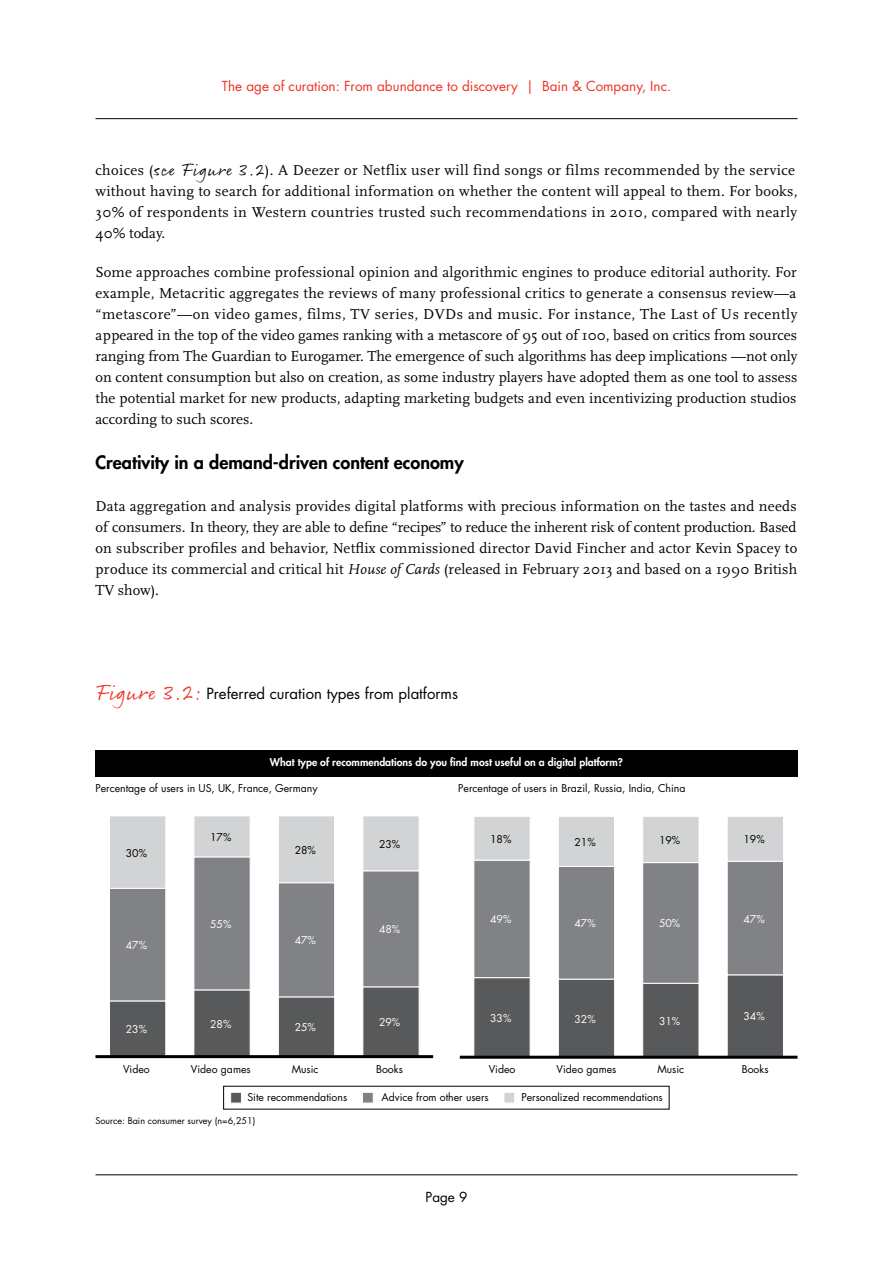
<style>
.page{position:relative;width:893px;height:1263px;background:#fff}
.page>*{position:absolute;margin:0;border:0;box-sizing:border-box;transform-origin:0 0}
.t1{font:800 18px "Futura LT";color:#000}
.t2{font:15px/21px "Scala";letter-spacing:.02em;color:#000;text-align:justify}
.t3{font:15px "Futura LT";color:#000}
.t4{font:13.5px "Futura LT";color:#ee3124}
.t5{font:13.5px "Futura LT";color:#000}
.t6{font:10.5px "Futura";color:#000}
.t7{font:800 10.5px "Futura";color:#fff}
.t8{font:10.5px "Futura";color:#fff}
.t9{font:9px "Futura";color:#000}
.s1{font-family:"Rollerscript Rough";font-size:18px}
.s2{font-style:italic}
.s3{font-family:"Rollerscript Rough";font-size:22.5px;color:#ee3124}
</style>
<div class="page">
<hr style="left:95px;top:118px;width:702px;height:1px;background:#000">
<hr style="left:95px;top:1174px;width:702px;height:1px;background:#000">
<div style="left:95px;top:750px;width:702px;height:26px;background:#000"></div>
<div style="left:230px;top:1092px;width:12px;height:11px;background:#58595b;border:1px solid #fff"></div>
<div style="left:362px;top:1092px;width:11px;height:11px;background:#808285;border:1px solid #fff"></div>
<div style="left:504px;top:1092px;width:11px;height:11px;background:#d1d3d4;border:1px solid #fff"></div>
<div style="left:109px;top:1001px;width:57px;height:56px;background:#58595b;border:1px solid #fff"></div>
<div style="left:109px;top:888px;width:57px;height:113px;background:#808285;border:1px solid #fff"></div>
<div style="left:109px;top:816px;width:57px;height:72px;background:#d1d3d4;border:1px solid #fff"></div>
<div style="left:194px;top:990px;width:56px;height:67px;background:#58595b"></div>
<div style="left:194px;top:857px;width:56px;height:133px;background:#808285;border:1px solid #fff"></div>
<div style="left:194px;top:816px;width:56px;height:41px;background:#d1d3d4;border:1px solid #fff"></div>
<div style="left:278px;top:997px;width:57px;height:60px;background:#58595b;border:1px solid #fff"></div>
<div style="left:278px;top:882px;width:57px;height:115px;background:#808285;border:1px solid #fff"></div>
<div style="left:278px;top:816px;width:57px;height:67px;background:#d1d3d4;border:1px solid #fff"></div>
<div style="left:363px;top:987px;width:56px;height:70px;background:#58595b"></div>
<div style="left:363px;top:871px;width:56px;height:116px;background:#808285"></div>
<div style="left:363px;top:816px;width:56px;height:55px;background:#d1d3d4;border:1px solid #fff"></div>
<hr style="left:95px;top:1055px;width:338px;height:3px;background:#000">
<div style="left:474px;top:977px;width:56px;height:80px;background:#58595b"></div>
<div style="left:474px;top:860px;width:56px;height:118px;background:#808285;border:1px solid #fff"></div>
<div style="left:474px;top:816px;width:56px;height:44px;background:#d1d3d4;border:1px solid #fff"></div>
<div style="left:558px;top:979px;width:57px;height:78px;background:#58595b;border:1px solid #fff"></div>
<div style="left:558px;top:866px;width:57px;height:113px;background:#808285;border:1px solid #fff"></div>
<div style="left:558px;top:816px;width:57px;height:51px;background:#d1d3d4;border:1px solid #fff"></div>
<div style="left:642px;top:983px;width:57px;height:74px;background:#58595b;border:1px solid #fff"></div>
<div style="left:642px;top:862px;width:57px;height:121px;background:#808285;border:1px solid #fff"></div>
<div style="left:642px;top:816px;width:57px;height:47px;background:#d1d3d4;border:1px solid #fff"></div>
<div style="left:727px;top:975px;width:57px;height:82px;background:#58595b;border:1px solid #fff"></div>
<div style="left:727px;top:861px;width:57px;height:114px;background:#808285;border:1px solid #fff"></div>
<div style="left:727px;top:816px;width:57px;height:45px;background:#d1d3d4;border:1px solid #fff"></div>
<hr style="left:460px;top:1056px;width:337px;height:3px;background:#000">
<p class="t4" style="left:222px;top:78px;width:451px">The age of curation: From abundance to discovery | Bain &amp; Company, Inc.</p>
<p class="t2" style="left:95px;top:160px;width:704px;text-align:left">choices (<span class="s1">see Figure 3.2</span>). A Deezer or Netflix user will find songs or films recommended by the service without having to search for additional information on whether the content will appeal to them. For books, 30% of respondents in Western countries trusted such recommendations in 2010, compared with nearly 40% today.</p>
<p class="t2" style="left:95px;top:262px;width:703px">Some approaches combine professional opinion and algorithmic engines to produce editorial authority. For example, Metacritic aggregates the reviews of many professional critics to generate a consensus review—a “metascore”—on video games, films, TV series, DVDs and music. For instance, The Last of Us recently appeared in the top of the video games ranking with a metascore of 95 out of 100, based on critics from sources ranging from The Guardian to Eurogamer. The emergence of such algorithms has deep implications —not only on content consumption but also on creation, as some industry players have adopted them as one tool to assess the potential market for new products, adapting marketing budgets and even incentivizing production studios according to such scores.</p>
<p class="t1" style="left:95px;top:450px;width:370px">Creativity in a demand-driven content economy</p>
<p class="t2" style="left:95px;top:496px;width:703px">Data aggregation and analysis provides digital platforms with precious information on the tastes and needs of consumers. In theory, they are able to define “recipes” to reduce the inherent risk of content production. Based on subscriber profiles and behavior, Netflix commissioned director David Fincher and actor Kevin Spacey to produce its commercial and critical hit <span class="s2">House of Cards</span> (released in February 2013 and based on a 1990 British TV show).</p>
<p class="t3" style="left:95px;top:684px;width:364px"><span class="s3">Figure 3.2:</span> Preferred curation types from platforms</p>
<p class="t7" style="left:270px;top:755px;width:355px">What type of recommendations do you find most useful on a digital platform?</p>
<p class="t6" style="left:95px;top:781px;width:224px">Percentage of users in US, UK, France, Germany</p>
<p class="t6" style="left:458px;top:781px;width:229px">Percentage of users in Brazil, Russia, India, China</p>
<p class="t6" style="left:126px;top:846px;width:23px">30%</p>
<p class="t6" style="left:210px;top:830px;width:23px">17%</p>
<p class="t6" style="left:295px;top:843px;width:23px">28%</p>
<p class="t6" style="left:379px;top:837px;width:23px">23%</p>
<p class="t6" style="left:490px;top:832px;width:23px">18%</p>
<p class="t6" style="left:574px;top:835px;width:23px">21%</p>
<p class="t6" style="left:659px;top:833px;width:23px">19%</p>
<p class="t8" style="left:210px;top:917px;width:23px">55%</p>
<p class="t8" style="left:379px;top:923px;width:23px">48%</p>
<p class="t8" style="left:490px;top:913px;width:23px">49%</p>
<p class="t8" style="left:574px;top:917px;width:23px">47%</p>
<p class="t8" style="left:659px;top:917px;width:23px">50%</p>
<p class="t8" style="left:126px;top:938px;width:23px">47%</p>
<p class="t8" style="left:295px;top:934px;width:23px">47%</p>
<p class="t8" style="left:126px;top:1023px;width:23px">23%</p>
<p class="t8" style="left:210px;top:1017px;width:23px">28%</p>
<p class="t8" style="left:295px;top:1021px;width:23px">25%</p>
<p class="t8" style="left:379px;top:1016px;width:23px">29%</p>
<p class="t8" style="left:490px;top:1011px;width:23px">33%</p>
<p class="t8" style="left:574px;top:1012px;width:23px">32%</p>
<p class="t8" style="left:659px;top:1014px;width:23px">31%</p>
<p class="t6" style="left:743px;top:833px;width:23px">19%</p>
<p class="t8" style="left:743px;top:912px;width:23px">47%</p>
<p class="t8" style="left:743px;top:1010px;width:23px">34%</p>
<p class="t6" style="left:123px;top:1063px;width:28px">Video</p>
<p class="t6" style="left:191px;top:1063px;width:61px">Video games</p>
<p class="t6" style="left:292px;top:1063px;width:28px">Music</p>
<p class="t6" style="left:376px;top:1063px;width:28px">Books</p>
<p class="t6" style="left:489px;top:1063px;width:28px">Video</p>
<p class="t6" style="left:557px;top:1063px;width:61px">Video games</p>
<p class="t6" style="left:657px;top:1063px;width:28px">Music</p>
<p class="t6" style="left:742px;top:1063px;width:28px">Books</p>
<p class="t6" style="left:247px;top:1090px;width:101px">Site recommendations</p>
<p class="t6" style="left:382px;top:1090px;width:109px">Advice from other users</p>
<p class="t6" style="left:521px;top:1090px;width:143px">Personalized recommendations</p>
<p class="t9" style="left:95px;top:1115px;width:161px">Source: Bain consumer survey (n=6,251)</p>
<p class="t5" style="left:426px;top:1188px;width:43px">Page 9</p>
</div>
